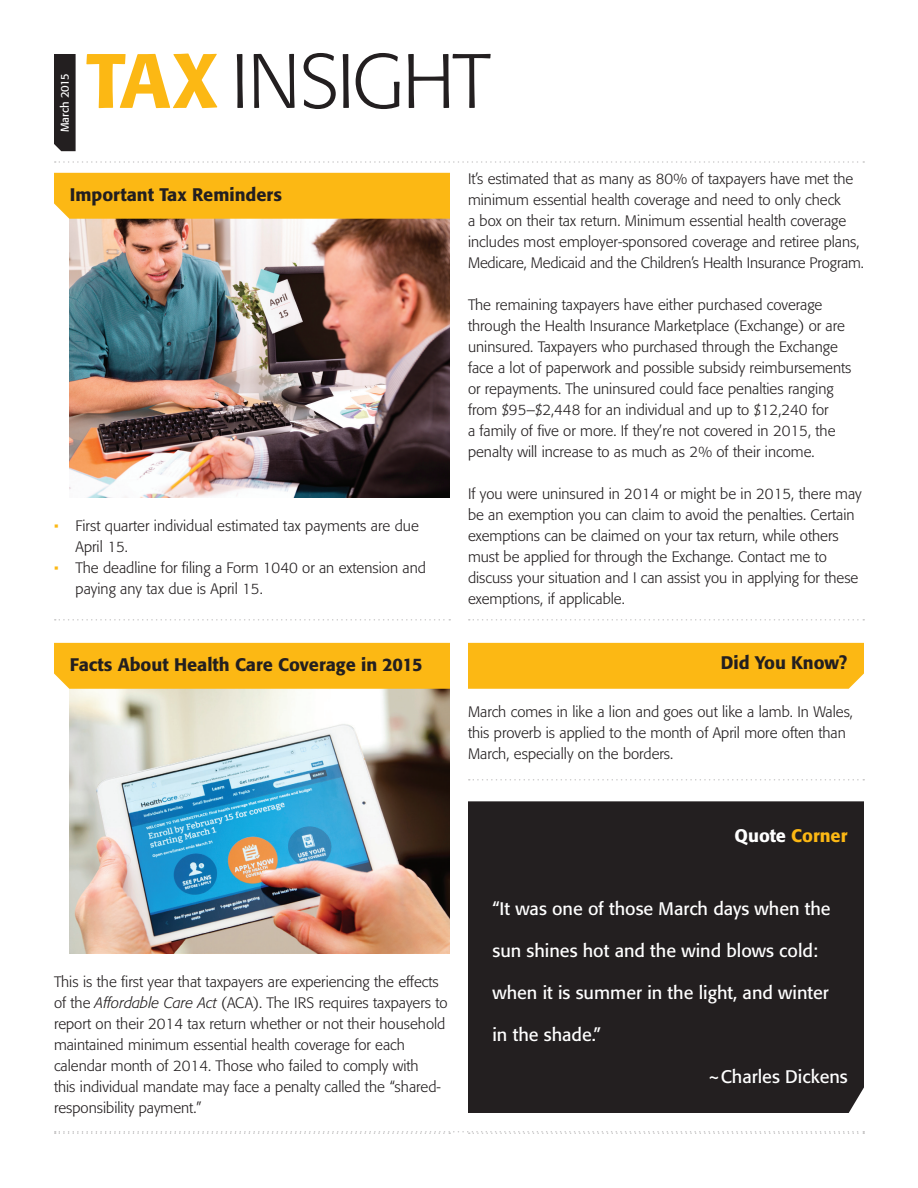
<style>
.page{position:relative;width:918px;height:1188px;background:#fff}
.page>*{position:absolute;margin:0;border:0;box-sizing:border-box;transform-origin:0 0}
.t1{font:300 76.2px "Formata";letter-spacing:-.03em;color:#231f20}
.t2{font:18px "Formata";color:#fff}
.t3{font:500 18px "Formata";color:#231f20}
.t4{font:500 18px "Formata";color:#fcb814}
.t5{font:300 15px/21px "Formata";color:#231f20}
.t6{font:11.25px "Formata";color:#fff}
.s1{font-weight:500;color:#fcb814}
.s2{color:#fcb814}
.s3{font-style:italic}
.s4{color:#fff}
</style>
<div class="page">
<svg style="left:55px;top:161px;width:809px;height:2px"></svg>
<div style="left:54px;top:54px;width:22px;height:97px;background:#231f20"></div>
<svg style="left:55px;top:1131px;width:809px;height:3px"></svg>
<img style="left:69px;top:219px;width:381px;height:279px">
<div style="left:54px;top:173px;width:396px;height:46px;background:#fcb814"></div>
<img style="left:69px;top:689px;width:381px;height:265px">
<div style="left:54px;top:643px;width:396px;height:46px;background:#fcb814"></div>
<div style="left:468px;top:643px;width:396px;height:46px;background:#fcb814"></div>
<svg style="left:469px;top:619px;width:395px;height:2px"></svg>
<svg style="left:55px;top:619px;width:395px;height:2px"></svg>
<div style="left:468px;top:801px;width:396px;height:312px;background:#231f20"></div>
<svg style="left:469px;top:779px;width:395px;height:2px"></svg>
<p class="t6" style="left:58px;top:132px;width:61px;rotate:-90deg">March 2015</p>
<h1 class="t1" style="left:86px;top:37px;width:406px"><span class="s1">TAX</span> INSIGHT</h1>
<p class="t3" style="left:70px;top:184px;width:214px">Important Tax Reminders</p>
<p class="t5" style="left:76px;top:515px;width:345px;text-indent:-22px"><span class="s2">•</span> First quarter individual estimated tax payments are due<br>April 15.</p>
<p class="t5" style="left:76px;top:557px;width:352px;text-indent:-22px"><span class="s2">•</span> The deadline for filing a Form 1040 or an extension and paying any tax due is April 15.</p>
<p class="t5" style="left:468px;top:168px;width:398px">It’s estimated that as many as 80% of taxpayers have met the minimum essential health coverage and need to only check<br>a box on their tax return. Minimum essential health coverage includes most employer-sponsored coverage and retiree plans, Medicare, Medicaid and the Children’s Health Insurance Program.</p>
<p class="t5" style="left:468px;top:294px;width:385px">The remaining taxpayers have either purchased coverage through the Health Insurance Marketplace (Exchange) or are uninsured. Taxpayers who purchased through the Exchange face a lot of paperwork and possible subsidy reimbursements or repayments. The uninsured could face penalties ranging from $95–$2,448 for an individual and up to $12,240 for<br>a family of five or more. If they’re not covered in 2015, the penalty will increase to as much as 2% of their income.</p>
<p class="t5" style="left:468px;top:483px;width:395px">If you were uninsured in 2014 or might be in 2015, there may be an exemption you can claim to avoid the penalties. Certain exemptions can be claimed on your tax return, while others must be applied for through the Exchange. Contact me to discuss your situation and I can assist you in applying for these exemptions, if applicable.</p>
<p class="t3" style="left:70px;top:654px;width:354px">Facts About Health Care Coverage in 2015</p>
<p class="t3" style="left:721px;top:652px;width:128px">Did You Know?</p>
<p class="t5" style="left:468px;top:702px;width:387px">March comes in like a lion and goes out like a lamb. In Wales, this proverb is applied to the month of April more often than<br>March, especially on the borders.</p>
<p class="t5" style="left:54px;top:971px;width:395px">This is the first year that taxpayers are experiencing the effects of the <span class="s3">Affordable Care Act</span> (ACA). The IRS requires taxpayers to report on their 2014 tax return whether or not their household maintained minimum essential health coverage for each calendar month of 2014. Those who failed to comply with<br>this individual mandate may face a penalty called the “shared&shy;responsibility payment.”</p>
<p class="t4" style="left:735px;top:824px;width:114px"><span class="s4">Quote</span> Corner</p>
<p class="t2" style="left:492px;top:898px;width:340px">“It was one of those March days when the</p>
<p class="t2" style="left:492px;top:940px;width:327px">sun shines hot and the wind blows cold:</p>
<p class="t2" style="left:492px;top:982px;width:338px">when it is summer in the light, and winter</p>
<p class="t2" style="left:492px;top:1024px;width:110px">in the shade.”</p>
<p class="t2" style="left:708px;top:1066px;width:142px">~Charles Dickens</p>
</div>
